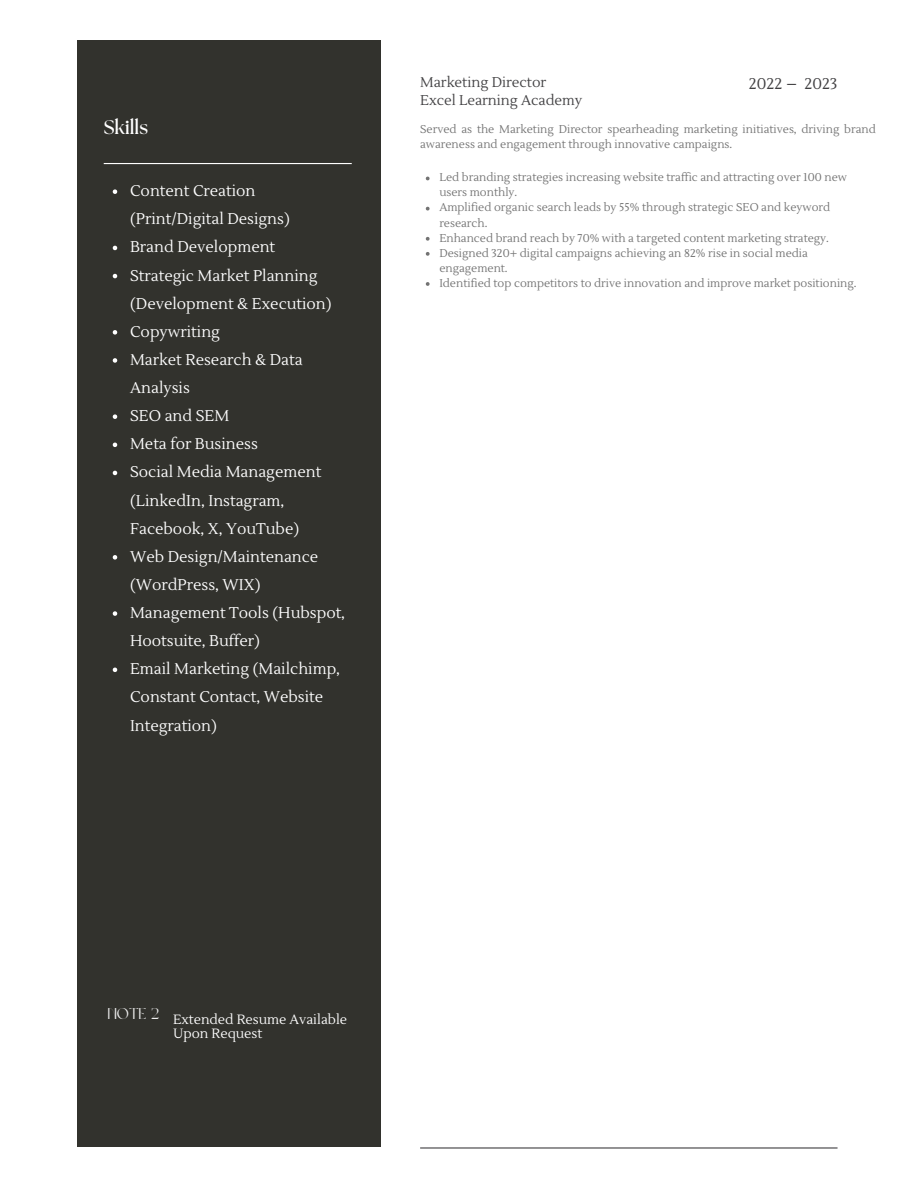
<style>
.page{position:relative;width:918px;height:1188px;background:#fff}
.page>*{position:absolute;margin:0;border:0;box-sizing:border-box;transform-origin:0 0}
.t1{font:700 19.5px "The Seasons";color:#fff}
.t2{font:15.6px "Brown Sugar";color:#f0f0f0}
.t3{font:15.45px/28.2px "Lustria";color:#fff}
.t4{font:15.45px "Lustria";color:#414042}
.t5{font:14.1px "Lustria";color:#414042}
.t6{font:13.35px/14.5px "Lustria";color:#fff}
.t7{font:11.25px/15px "Lustria";color:#737373}
</style>
<div class="page">
<div style="left:78px;top:41px;width:303px;height:1106px;background:#32322d"></div>
<hr style="left:420px;top:1147px;width:418px;height:2px;background:#414042">
<hr style="left:104px;top:163px;width:248px;height:1px;background:#fff">
<svg style="left:113px;top:189px;width:4px;height:5px"></svg>
<svg style="left:113px;top:246px;width:4px;height:4px"></svg>
<svg style="left:113px;top:274px;width:4px;height:4px"></svg>
<svg style="left:113px;top:330px;width:4px;height:5px"></svg>
<svg style="left:113px;top:358px;width:4px;height:5px"></svg>
<svg style="left:113px;top:414px;width:4px;height:5px"></svg>
<svg style="left:113px;top:443px;width:4px;height:4px"></svg>
<svg style="left:113px;top:471px;width:4px;height:4px"></svg>
<svg style="left:113px;top:555px;width:4px;height:5px"></svg>
<svg style="left:113px;top:611px;width:4px;height:5px"></svg>
<svg style="left:113px;top:668px;width:4px;height:4px"></svg>
<svg style="left:426px;top:177px;width:4px;height:3px"></svg>
<svg style="left:426px;top:207px;width:4px;height:4px"></svg>
<svg style="left:426px;top:237px;width:4px;height:4px"></svg>
<svg style="left:426px;top:252px;width:4px;height:4px"></svg>
<svg style="left:426px;top:282px;width:4px;height:4px"></svg>
<h1 class="t1" style="left:104px;top:118px;width:46px">Skills</h1>
<p class="t3" style="left:130px;top:177px;width:161px">Content Creation (Print/Digital Designs)</p>
<p class="t3" style="left:130px;top:233px;width:147px">Brand Development</p>
<p class="t3" style="left:130px;top:262px;width:203px">Strategic Market Planning (Development &amp; Execution)</p>
<p class="t3" style="left:130px;top:318px;width:91px">Copywriting</p>
<p class="t3" style="left:130px;top:346px;width:174px">Market Research &amp; Data<br>Analysis</p>
<p class="t3" style="left:130px;top:402px;width:101px">SEO and SEM</p>
<p class="t3" style="left:130px;top:430px;width:129px">Meta for Business</p>
<p class="t3" style="left:130px;top:458px;width:193px">Social Media Management (LinkedIn, Instagram,<br>Facebook, X, YouTube)</p>
<p class="t3" style="left:130px;top:543px;width:190px">Web Design/Maintenance (WordPress, WIX)</p>
<p class="t3" style="left:130px;top:599px;width:217px">Management Tools (Hubspot,<br>Hootsuite, Buffer)</p>
<p class="t3" style="left:130px;top:655px;width:212px">Email Marketing (Mailchimp,<br>Constant Contact, Website<br>Integration)</p>
<h2 class="t5" style="left:420px;top:74px;width:128px">Marketing Director</h2>
<h2 class="t4" style="left:749px;top:75px;width:90px">2022 – 2023</h2>
<h2 class="t7" style="left:420px;top:122px;width:457px">Served as the Marketing Director spearheading marketing initiatives, driving brand awareness and engagement through innovative campaigns.</h2>
<p class="t7" style="left:439px;top:170px;width:409px">Led branding strategies increasing website traffic and attracting over 100 new users monthly.</p>
<p class="t7" style="left:439px;top:200px;width:392px">Amplified organic search leads by 55% through strategic SEO and keyword research.</p>
<p class="t7" style="left:439px;top:231px;width:391px">Enhanced brand reach by 70% with a targeted content marketing strategy.</p>
<p class="t7" style="left:439px;top:246px;width:370px">Designed 320+ digital campaigns achieving an 82% rise in social media engagement.</p>
<p class="t7" style="left:439px;top:276px;width:419px">Identified top competitors to drive innovation and improve market positioning.</p>
<h3 class="t5" style="left:420px;top:91px;width:164px">Excel Learning Academy</h3>
<p class="t2" style="left:108px;top:1007px;width:54px">Note 2</p>
<h2 class="t6" style="left:173px;top:1012px;width:176px">Extended Resume Available<br>Upon Request</h2>
</div>
